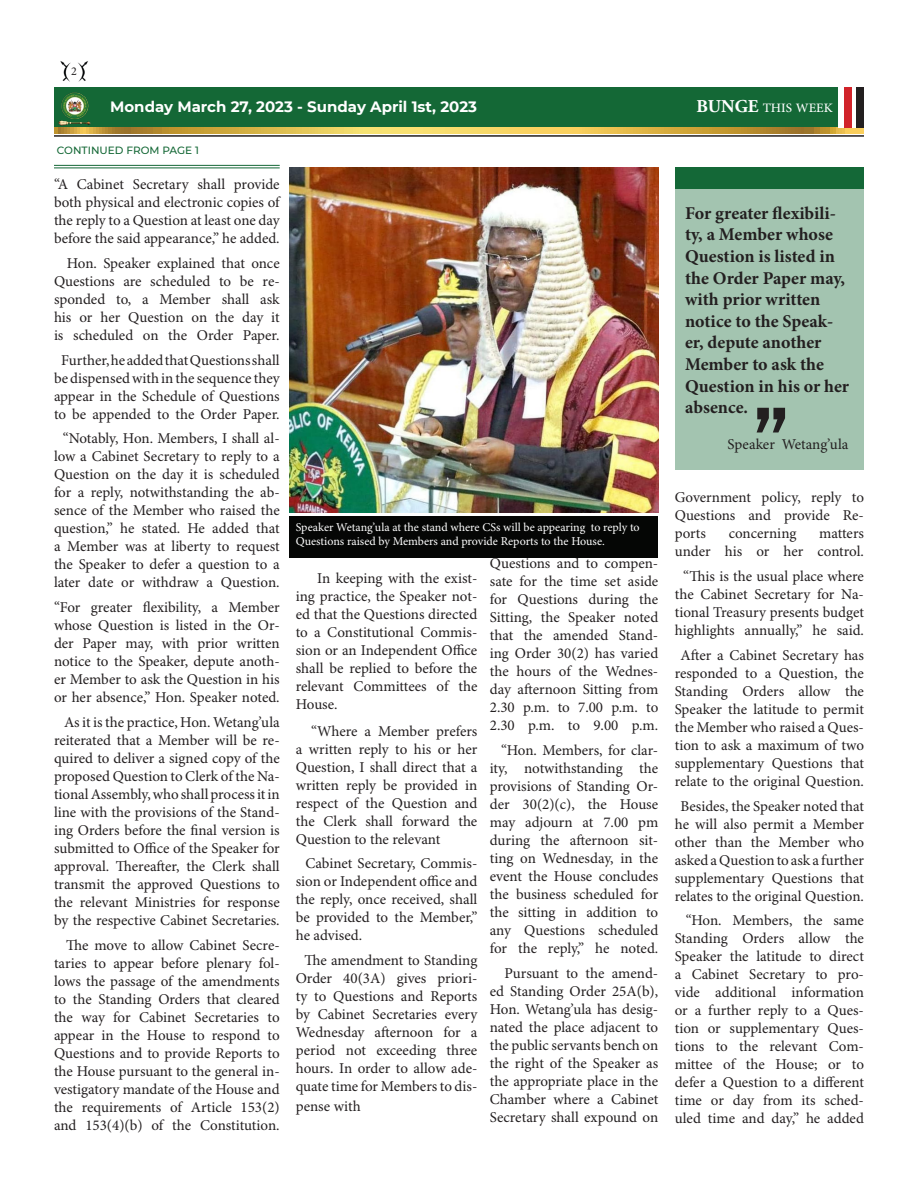
<style>
.page{position:relative;width:918px;height:1188px;background:#fff}
.page>*{position:absolute;margin:0;border:0;box-sizing:border-box;transform-origin:0 0}
.t1{font:109.5px "Bebas Neue";color:#231f20}
.t2{font:700 18px/21.6px "Minion Pro";color:#231f20}
.t3{font:18px "Adobe Arabic";color:#fff}
.t4{font:15px/18px "Minion Pro";color:#231f20;text-align:justify}
.t5{font:700 15px "Montserrat";color:#fff}
.t6{font:12px/14.4px "Minion Pro";color:#fff}
.t7{font:12px "Minion Pro";color:#231f20}
.t8{font:500 10.5px "Montserrat";color:#146836}
.s1{font-family:"Adobe Garamond Pro";font-weight:700}
</style>
<div class="page">
<img style="left:289px;top:167px;width:369px;height:345px">
<div style="left:54px;top:87px;width:810px;height:41px;background:#146836"></div>
<svg style="left:54px;top:128px;width:810px;height:5px;background:#d9b44a"></svg>
<hr style="left:54px;top:135px;width:810px;height:2px;background:#231f20">
<img style="left:58px;top:92px;width:32px;height:33px">
<img style="left:60px;top:61px;width:28px;height:21px">
<div style="left:839px;top:87px;width:25px;height:41px;background:#fff"></div>
<div style="left:856px;top:87px;width:8px;height:41px;background:#231f20"></div>
<div style="left:844px;top:87px;width:8px;height:41px;background:#d1232a"></div>
<div style="left:676px;top:167px;width:188px;height:22px;background:#146837"></div>
<hr style="left:54px;top:165px;width:226px;height:1px;background:#146836">
<hr style="left:54px;top:168px;width:226px;height:1px;background:#146836">
<div style="left:676px;top:189px;width:188px;height:280px;background:#a3c4b0"></div>
<div style="left:289px;top:516px;width:369px;height:41px;background:#050605"></div>
<p class="t7" style="left:71px;top:64px;width:7px">2</p>
<p class="t5" style="left:110px;top:96px;width:369px">Monday March 27, 2023 - Sunday April 1st, 2023</p>
<p class="t3" style="left:696px;top:95px;width:138px"><span class="s1">BUNGE</span> THIS WEEK</p>
<p class="t8" style="left:57px;top:143px;width:144px">CONTINUED FROM PAGE 1</p>
<p class="t4" style="left:54px;top:176px;width:227px">“A Cabinet Secretary shall provide both physical and electronic copies of the reply to a Question at least one day before the said appearance,” he added.</p>
<p class="t4" style="left:54px;top:255px;width:227px;text-indent:13px">Hon. Speaker explained that once Questions are scheduled to be re&shy;sponded to, a Member shall ask his or her Question on the day it is scheduled on the Order Paper.</p>
<p class="t4" style="left:54px;top:351px;width:227px;text-align:center">Further, he added that Questions shall be dispensed with in the sequence they appear in the Schedule of Questions to be appended to the Order Paper.</p>
<p class="t4" style="left:54px;top:430px;width:227px;text-align:center">“Notably, Hon. Members, I shall al&shy;low a Cabinet Secretary to reply to a Question on the day it is scheduled for a reply, notwithstanding the ab&shy;sence of the Member who raised the question,” he stated. He added that a Member was at liberty to request the Speaker to defer a question to a later date or withdraw a Question.</p>
<p class="t4" style="left:54px;top:599px;width:227px">“For greater flexibility, a Member whose Question is listed in the Or&shy;der Paper may, with prior written notice to the Speaker, depute anoth&shy;er Member to ask the Question in his or her absence,” Hon. Speaker noted.</p>
<p class="t4" style="left:54px;top:714px;width:227px;text-indent:10px">As it is the practice, Hon. Wetang’ula reiterated that a Member will be re&shy;quired to deliver a signed copy of the proposed Question to Clerk of the Na&shy;tional Assembly, who shall process it in line with the provisions of the Stand&shy;ing Orders before the final version is submitted to Office of the Speaker for approval. Thereafter, the Clerk shall transmit the approved Questions to the relevant Ministries for response by the respective Cabinet Secretaries.</p>
<p class="t4" style="left:54px;top:936px;width:227px;text-indent:12px">The move to allow Cabinet Secre&shy;taries to appear before plenary fol&shy;lows the passage of the amendments to the Standing Orders that cleared the way for Cabinet Secretaries to appear in the House to respond to Questions and to provide Reports to the House pursuant to the general in&shy;vestigatory mandate of the House and the requirements of Article 153(2) and 153(4)(b) of the Constitution.</p>
<p class="t6" style="left:296px;top:520px;width:345px">Speaker Wetang’ula at the stand where CSs will be appearing to reply to<br>Questions raised by Members and provide Reports to the House.</p>
<p class="t4" style="left:296px;top:570px;width:183px;text-indent:21px">In keeping with the exist&shy;ing practice, the Speaker not&shy;ed that the Questions directed to a Constitutional Commis&shy;sion or an Independent Office shall be replied to before the relevant Committees of the House.</p>
<p class="t4" style="left:296px;top:723px;width:183px;text-indent:15px">“Where a Member prefers a written reply to his or her Question, I shall direct that a written reply be provided in respect of the Question and the Clerk shall forward the Question to the relevant</p>
<p class="t4" style="left:296px;top:855px;width:183px;text-indent:10px">Cabinet Secretary, Commis&shy;sion or Independent office and the reply, once received, shall be provided to the Member,” he advised.</p>
<p class="t4" style="left:296px;top:952px;width:183px;text-align:center">The amendment to Standing<br>Order 40(3A) gives priori&shy;ty to Questions and Reports by Cabinet Secretaries every<br>Wednesday afternoon for a period not exceeding three hours. In order to allow ade&shy;quate time for Members to dis-</p>
<p class="t4" style="left:490px;top:555px;width:170px">Questions and to compen&shy;sate for the time set aside for Questions during the Sitting, the Speaker noted that the amended Stand&shy;ing Order 30(2) has varied the hours of the Wednes&shy;day afternoon Sitting from 2.30 p.m. to 7.00 p.m. to 2.30 p.m. to 9.00 p.m.</p>
<p class="t4" style="left:490px;top:742px;width:170px;text-indent:11px">“Hon. Members, for clar&shy;ity, notwithstanding the provisions of Standing Or&shy;der 30(2)(c), the House may adjourn at 7.00 pm during the afternoon sit&shy;ting on Wednesday, in the event the House concludes the business scheduled for the sitting in addition to any Questions scheduled for the reply,” he noted.</p>
<p class="t4" style="left:490px;top:965px;width:170px;text-indent:15px">Pursuant to the amend&shy;ed Standing Order 25A(b), Hon. Wetang’ula has desig&shy;nated the place adjacent to the public servants bench on the right of the Speaker as the appropriate place in the Chamber where a Cabinet Secretary shall expound on</p>
<p class="t2" style="left:685px;top:202px;width:166px">For greater flexibili&shy;ty, a Member whose<br>Question is listed in the Order Paper may, with prior written notice to the Speak&shy;er, depute another<br>Member to ask the<br>Question in his or her absence.</p>
<p class="t1" style="left:753px;top:385px;width:38px">”</p>
<p class="t4" style="left:728px;top:436px;width:122px">Speaker Wetang’ula</p>
<p class="t4" style="left:675px;top:489px;width:191px">Government policy, reply to Questions and provide Re&shy;ports</p>
<p class="t4" style="left:729px;top:525px;width:69px">concerning</p>
<p class="t4" style="left:675px;top:525px;width:191px;text-align:right">matters<br>under his or her control.</p>
<p class="t4" style="left:675px;top:568px;width:191px;text-align:center">“This is the usual place where the Cabinet Secretary for Na&shy;tional Treasury presents budget highlights annually,” he said.</p>
<p class="t4" style="left:675px;top:647px;width:191px;text-align:center">After a Cabinet Secretary has responded to a Question, the<br>Standing Orders allow the<br>Speaker the latitude to permit the Member who raised a Ques&shy;tion to ask a maximum of two supplementary Questions that relate to the original Question.</p>
<p class="t4" style="left:675px;top:797px;width:191px;text-align:center">Besides, the Speaker noted that he will also permit a Member other than the Member who asked a Question to ask a further supplementary Questions that relates to the original Question.</p>
<p class="t4" style="left:675px;top:912px;width:191px;text-indent:11px">“Hon. Members, the same Standing Orders allow the Speaker the latitude to direct a Cabinet Secretary to pro&shy;vide additional information or a further reply to a Ques&shy;tion or supplementary Ques&shy;tions to the relevant Com&shy;mittee of the House; or to defer a Question to a different time or day from its sched&shy;uled time and day,” he added</p>
</div>
